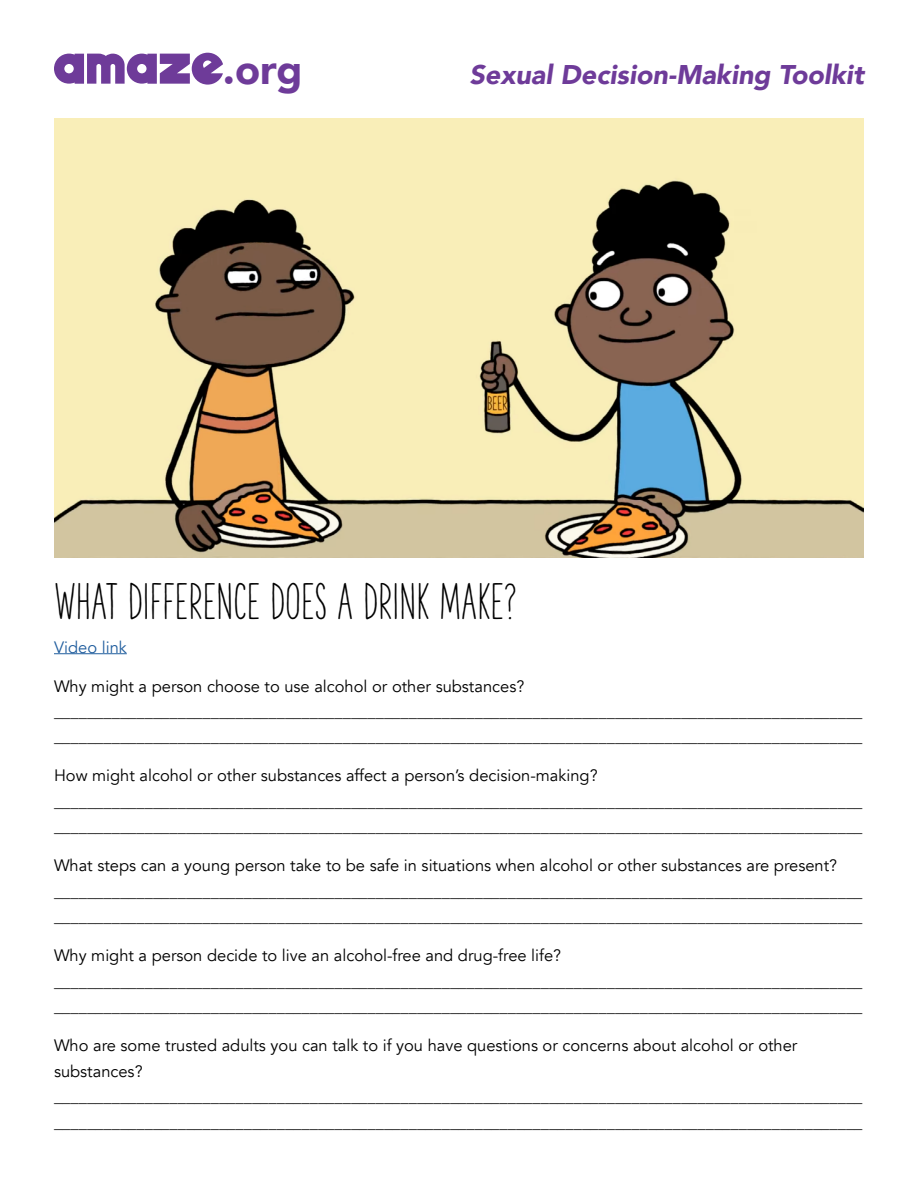
<style>
.page{position:relative;width:918px;height:1188px;background:#fff}
.page>*{position:absolute;margin:0;border:0;box-sizing:border-box;transform-origin:0 0}
.t1{font:700 48px "The Hand";color:#000}
.t2{font:900 41.25px "Avenir";color:#6e3b99}
.t3{font:italic 900 27px "Avenir";color:#6e3b99}
.t4{font:16.5px/25.5px "Avenir";color:#000}
.t5{font:16.5px "Avenir";color:#215e9e}
</style>
<div class="page">
<svg style="left:54px;top:53px;width:169px;height:32px"></svg>
<hr style="left:54px;top:653px;width:73px;height:1px;background:#215e9e">
<img style="left:54px;top:119px;width:810px;height:438px">
<h2 class="t2" style="left:223px;top:35px;width:81px">.org</h2>
<h3 class="t3" style="left:469px;top:52px;width:396px">Sexual Decision-Making Toolkit</h3>
<h1 class="t1" style="left:54px;top:575px;width:463px">WHAT DIFFERENCE DOES A DRINK MAKE?</h1>
<p class="t5" style="left:54px;top:637px;width:74px">Video link</p>
<p class="t4" style="left:54px;top:673px;width:810px">Why might a person choose to use alcohol or other substances? __________________________________________________________________________________________________ __________________________________________________________________________________________________</p>
<p class="t4" style="left:54px;top:763px;width:810px">How might alcohol or other substances affect a person’s decision-making? __________________________________________________________________________________________________ __________________________________________________________________________________________________</p>
<p class="t4" style="left:54px;top:853px;width:810px">What steps can a young person take to be safe in situations when alcohol or other substances are present? __________________________________________________________________________________________________ __________________________________________________________________________________________________</p>
<p class="t4" style="left:54px;top:943px;width:810px">Why might a person decide to live an alcohol-free and drug-free life? __________________________________________________________________________________________________ __________________________________________________________________________________________________</p>
<p class="t4" style="left:54px;top:1033px;width:810px">Who are some trusted adults you can talk to if you have questions or concerns about alcohol or other substances? __________________________________________________________________________________________________ __________________________________________________________________________________________________</p>
</div>
